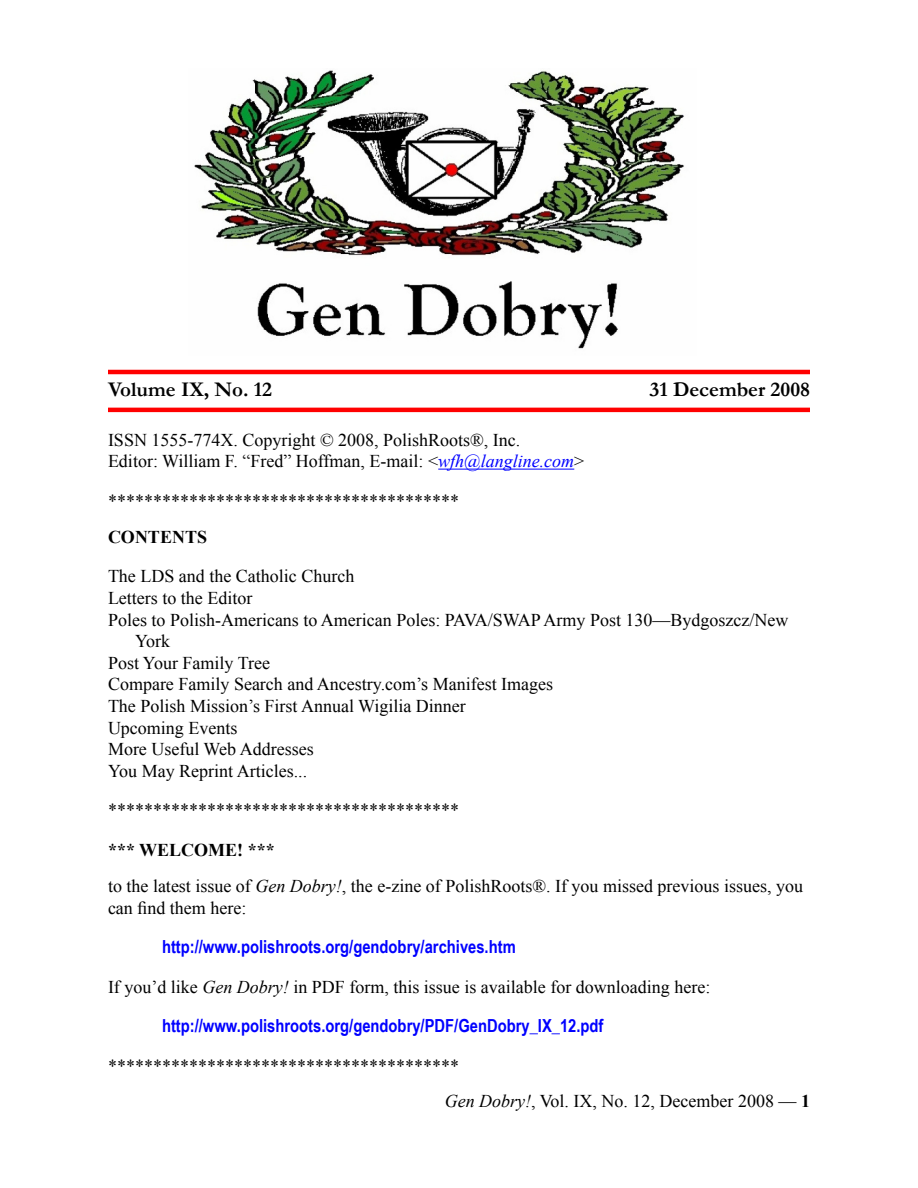
<style>
.page{position:relative;width:918px;height:1188px;background:#fff}
.page>*{position:absolute;margin:0;border:0;box-sizing:border-box;transform-origin:0 0}
.t1{font:700 21px "Garamond";color:#000}
.t2{font:18px/21.6px "Times New Roman";color:#000}
.t3{font:700 18px "Arial Narrow";color:#00f}
.t4{font:700 18px "Times New Roman";color:#000}
.s1{font-style:italic;color:#00f}
.s2{font-style:italic}
.s3{font-weight:700}
</style>
<div class="page">
<hr style="left:438px;top:469px;width:136px;height:1px;background:#00f">
<hr style="left:108px;top:370px;width:702px;height:4px;background:#f00">
<hr style="left:108px;top:408px;width:702px;height:4px;background:#f00">
<img style="left:194px;top:70px;width:490px;height:279px">
<p class="t1" style="left:108px;top:375px;width:166px">Volume IX, No. 12</p>
<p class="t1" style="left:650px;top:375px;width:162px">31 December 2008</p>
<p class="t2" style="left:108px;top:428px;width:414px">ISSN 1555-774X. Copyright © 2008, PolishRoots®, Inc.</p>
<p class="t2" style="left:108px;top:450px;width:478px">Editor: William F. “Fred” Hoffman, E-mail: &lt;<span class="s1">wfh@langline.com</span>&gt;</p>
<p class="t2" style="left:108px;top:490px;width:352px">***************************************</p>
<p class="t4" style="left:108px;top:524px;width:101px">CONTENTS</p>
<p class="t2" style="left:108px;top:565px;width:248px">The LDS and the Catholic Church</p>
<p class="t2" style="left:108px;top:587px;width:146px">Letters to the Editor</p>
<p class="t2" style="left:135px;top:608px;width:655px;text-indent:-27px">Poles to Polish-Americans to American Poles: PAVA/SWAP Army Post 130—Bydgoszcz/New<br>York</p>
<p class="t2" style="left:108px;top:652px;width:164px">Post Your Family Tree</p>
<p class="t2" style="left:108px;top:673px;width:447px">Compare Family Search and Ancestry.com’s Manifest Images</p>
<p class="t2" style="left:108px;top:695px;width:359px">The Polish Mission’s First Annual Wigilia Dinner</p>
<p class="t2" style="left:108px;top:716px;width:131px">Upcoming Events</p>
<p class="t2" style="left:108px;top:738px;width:207px">More Useful Web Addresses</p>
<p class="t2" style="left:108px;top:760px;width:201px">You May Reprint Articles...</p>
<p class="t2" style="left:108px;top:799px;width:352px">***************************************</p>
<p class="t4" style="left:108px;top:837px;width:168px">*** WELCOME! ***</p>
<p class="t2" style="left:108px;top:875px;width:697px">to the latest issue of <span class="s2">Gen Dobry!</span>, the e-zine of PolishRoots®. If you missed previous issues, you can find them here:</p>
<p class="t3" style="left:162px;top:933px;width:355px">http://www.polishroots.org/gendobry/archives.htm</p>
<p class="t2" style="left:108px;top:976px;width:604px">If you’d like <span class="s2">Gen Dobry!</span> in PDF form, this issue is available for downloading here:</p>
<p class="t3" style="left:162px;top:1012px;width:443px">http://www.polishroots.org/gendobry/PDF/GenDobry_IX_12.pdf</p>
<p class="t2" style="left:108px;top:1055px;width:352px">***************************************</p>
<p class="t2" style="left:445px;top:1090px;width:367px"><span class="s2">Gen Dobry!</span>, Vol. IX, No. 12, December 2008 — <span class="s3">1</span></p>
</div>
